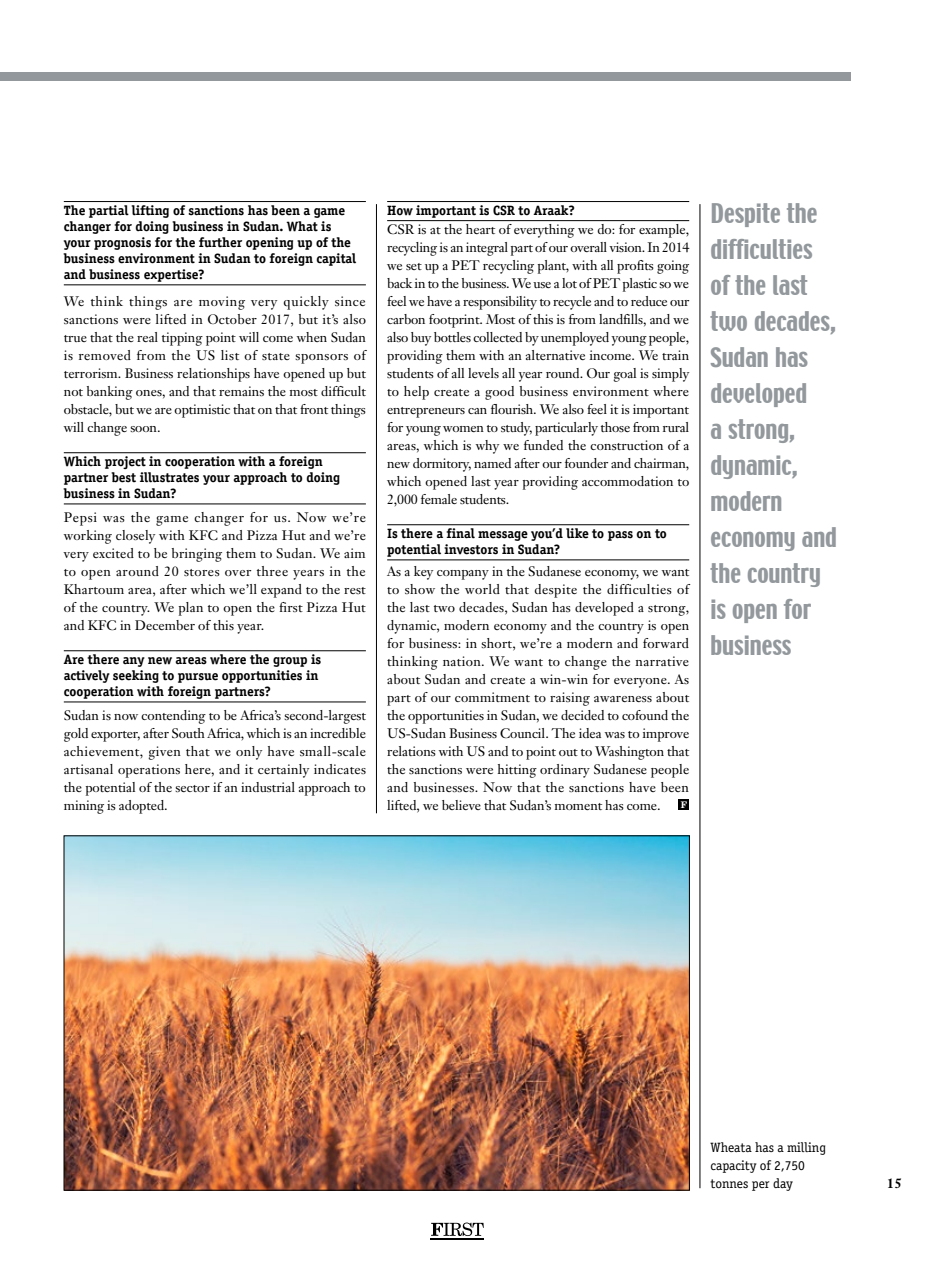
<style>
.page{position:relative;width:936px;height:1263px;background:#fff}
.page>*{position:absolute;margin:0;border:0;box-sizing:border-box;transform-origin:0 0}
.t1{font:24px/36px "Techno";color:#92989c}
.t2{font:13.5px/18px "Janson Text";color:#000;text-align:justify}
.t3{font:700 13.5px/16px "Officina Serif";letter-spacing:-.005em;color:#000}
.t4{font:13.5px/18px "Officina Serif";letter-spacing:-.005em;color:#000}
.t5{font:700 13.5px "Janson Text";color:#000}
.t6{font:700 9px "New Century Schlbk";color:#fff}
</style>
<div class="page">
<hr style="left:699px;top:204px;width:1px;height:984px;background:#000">
<svg style="left:431px;top:1222px;width:52px;height:14px"></svg>
<hr style="left:430px;top:1239px;width:54px;height:1px;background:#000">
<hr style="left:376px;top:204px;width:1px;height:609px;background:#000">
<hr style="left:387px;top:201px;width:302px;height:1px;background:#000">
<hr style="left:387px;top:220px;width:302px;height:1px;background:#000">
<hr style="left:387px;top:524px;width:302px;height:1px;background:#000">
<hr style="left:387px;top:560px;width:302px;height:1px;background:#000">
<div style="left:678px;top:799px;width:11px;height:11px;background:#000"></div>
<hr style="left:64px;top:201px;width:302px;height:1px;background:#000">
<hr style="left:64px;top:285px;width:302px;height:1px;background:#000">
<hr style="left:64px;top:452px;width:302px;height:1px;background:#000">
<hr style="left:64px;top:504px;width:302px;height:1px;background:#000">
<hr style="left:64px;top:650px;width:302px;height:1px;background:#000">
<hr style="left:64px;top:702px;width:302px;height:1px;background:#000">
<div style="left:0;top:72px;width:850px;height:9px;background:#92989c"></div>
<img style="left:66px;top:838px;width:621px;height:350px">
<p class="t3" style="left:64px;top:202px;width:294px">The partial lifting of sanctions has been a game changer for doing business in Sudan. What is your prognosis for the further opening up of the business environment in Sudan to foreign capital and business expertise?</p>
<p class="t2" style="left:64px;top:292px;width:304px">We think things are moving very quickly since sanctions were lifted in October 2017, but it’s also true that the real tipping point will come when Sudan is removed from the US list of state sponsors of terrorism. Business relationships have opened up but not banking ones, and that remains the most difficult obstacle, but we are optimistic that on that front things will change soon.</p>
<p class="t3" style="left:64px;top:453px;width:278px">Which project in cooperation with a foreign partner best illustrates your approach to doing business in Sudan?</p>
<p class="t2" style="left:64px;top:508px;width:303px">Pepsi was the game changer for us. Now we’re working closely with KFC and Pizza Hut and we’re very excited to be bringing them to Sudan. We aim to open around 20 stores over three years in the Khartoum area, after which we’ll expand to the rest of the country. We plan to open the first Pizza Hut and KFC in December of this year.</p>
<p class="t3" style="left:64px;top:651px;width:259px">Are there any new areas where the group is actively seeking to pursue opportunities in cooperation with foreign partners?</p>
<p class="t2" style="left:64px;top:706px;width:304px">Sudan is now contending to be Africa’s second-largest gold exporter, after South Africa, which is an incredible achievement, given that we only have small-scale artisanal operations here, and it certainly indicates the potential of the sector if an industrial approach to mining is adopted.</p>
<p class="t3" style="left:387px;top:202px;width:189px">How important is CSR to Araak?</p>
<p class="t2" style="left:387px;top:220px;width:304px">CSR is at the heart of everything we do: for example, recycling is an integral part of our overall vision. In 2014 we set up a PET recycling plant, with all profits going back in to the business. We use a lot of PET plastic so we feel we have a responsibility to recycle and to reduce our carbon footprint. Most of this is from landfills, and we also buy bottles collected by unemployed young people, providing them with an alternative income. We train students of all levels all year round. Our goal is simply to help create a good business environment where entrepreneurs can flourish. We also feel it is important for young women to study, particularly those from rural areas, which is why we funded the construction of a new dormitory, named after our founder and chairman, which opened last year providing accommodation to 2,000 female students.</p>
<p class="t3" style="left:387px;top:525px;width:281px">Is there a final message you’d like to pass on to potential investors in Sudan?</p>
<p class="t2" style="left:387px;top:562px;width:304px">As a key company in the Sudanese economy, we want to show the world that despite the difficulties of the last two decades, Sudan has developed a strong, dynamic, modern economy and the country is open for business: in short, we’re a modern and forward thinking nation. We want to change the narrative about Sudan and create a win-win for everyone. As part of our commitment to raising awareness about the opportunities in Sudan, we decided to cofound the US-Sudan Business Council. The idea was to improve relations with US and to point out to Washington that the sanctions were hitting ordinary Sudanese people and businesses. Now that the sanctions have been lifted, we believe that Sudan’s moment has come.</p>
<p class="t6" style="left:680px;top:799px;width:8px">F</p>
<h1 class="t1" style="left:710px;top:197px;width:128px">Despite the difficulties of the last two decades,<br>Sudan has developed<br>a strong, dynamic, modern economy and the country is open for business</h1>
<p class="t4" style="left:710px;top:1138px;width:117px">Wheata has a milling capacity of 2,750 tonnes per day</p>
<p class="t5" style="left:886px;top:1174px;width:17px">15</p>
</div>
